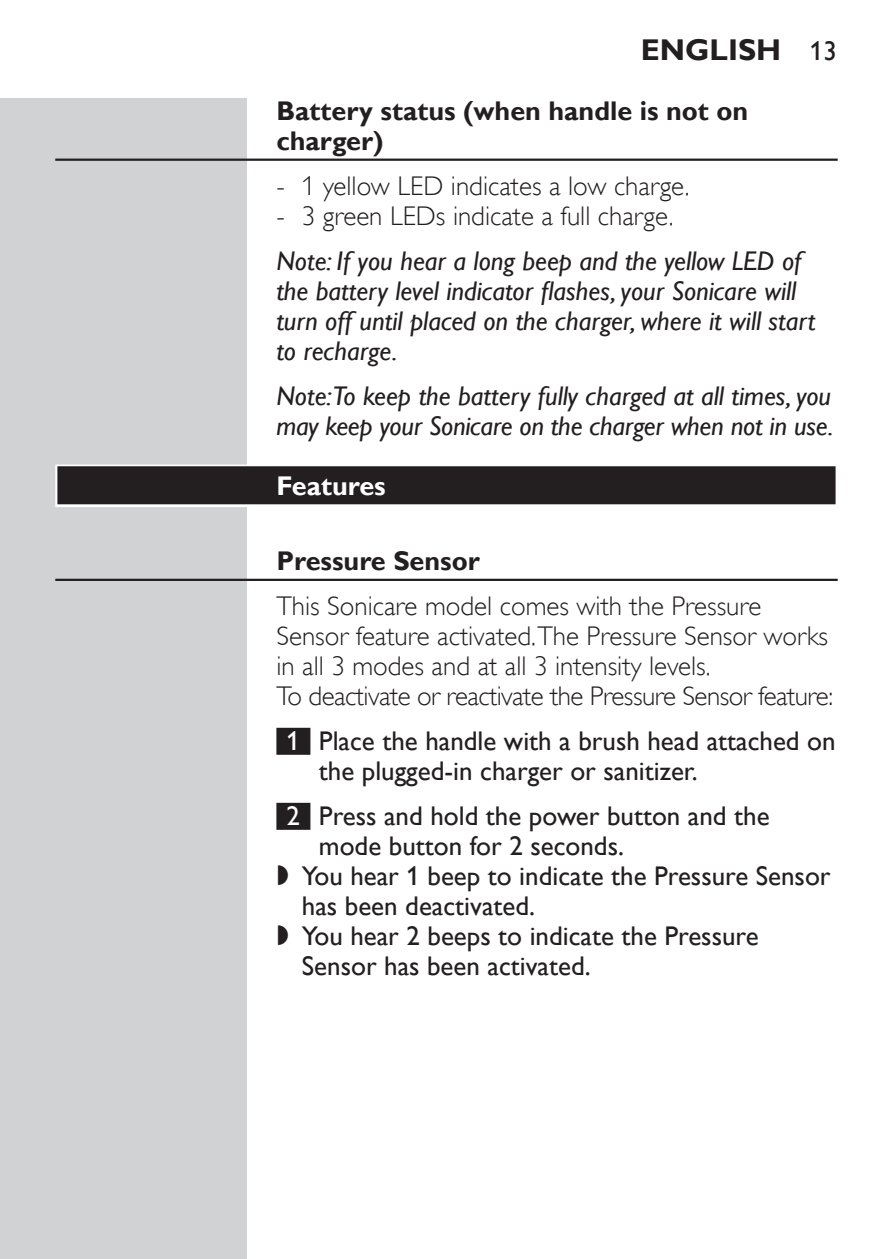
<style>
.page{position:relative;width:893px;height:1259px;background:#fff}
.page>*{position:absolute;margin:0;border:0;box-sizing:border-box;transform-origin:0 0}
.t1{font:700 30px "Gill Sans Alt One WGL";color:#231f20}
.t2{font:27px/30px "Gill Sans Alt One WGL";color:#231f20}
.t3{font:italic 27px/30px "Gill Sans Alt One WGL";color:#231f20}
.t4{font:27px/30px "Gill Sans Alt One WGL Light";color:#231f20}
.t5{font:700 27px/30px "Gill Sans Alt One WGL";color:#231f20}
.t6{font:700 27px "Gill Sans Alt One WGL";color:#fff}
.s1{font-weight:400;font-size:27px}
.s2{color:#fff}
.s3{font-family:"Philips Ll Font Plain"}
</style>
<div class="page">
<div style="left:0;top:98px;width:247px;height:1161px;background:#d1d2d4"></div>
<hr style="left:55px;top:159px;width:783px;height:2px;background:#231f20">
<div style="left:55px;top:464px;width:783px;height:43px;background:linear-gradient(to right,#bbbaba,#bbbaba)"></div>
<div style="left:57px;top:466px;width:779px;height:38px;background:#231f20"></div>
<hr style="left:55px;top:579px;width:783px;height:2px;background:#231f20">
<div style="left:276px;top:728px;width:34px;height:27px;background:#231f20"></div>
<div style="left:276px;top:803px;width:34px;height:27px;background:#231f20"></div>
<p class="t1" style="left:641px;top:29px;width:197px">ENGLISH <span class="s1">13</span></p>
<p class="t5" style="left:276px;top:96px;width:473px">Battery status (when handle is not on charger)</p>
<p class="t4" style="left:276px;top:171px;width:415px">- 1 yellow LED indicates a low charge.</p>
<p class="t4" style="left:276px;top:201px;width:399px">- 3 green LEDs indicate a full charge.</p>
<p class="t3" style="left:276px;top:246px;width:541px">Note: If you hear a long beep and the yellow LED of the battery level indicator flashes, your Sonicare will turn off until placed on the charger, where it will start to recharge.</p>
<p class="t3" style="left:276px;top:381px;width:558px">Note:To keep the battery fully charged at all times, you may keep your Sonicare on the charger when not in use.</p>
<p class="t6" style="left:276px;top:467px;width:111px">Features</p>
<p class="t5" style="left:276px;top:546px;width:205px">Pressure Sensor</p>
<p class="t4" style="left:276px;top:591px;width:558px">This Sonicare model comes with the Pressure Sensor feature activated.The Pressure Sensor works in all 3 modes and at all 3 intensity levels.<br>To deactivate or reactivate the Pressure Sensor feature:</p>
<p class="t2" style="left:319px;top:726px;width:518px;text-indent:-32px"><span class="s2">1</span> Place the handle with a brush head attached on the plugged-in charger or sanitizer.</p>
<p class="t2" style="left:287px;top:801px;width:484px"><span class="s2">2</span> Press and hold the power button and the</p>
<p class="t2" style="left:319px;top:831px;width:307px">mode button for 2 seconds.</p>
<p class="t2" style="left:276px;top:861px;width:556px"><span class="s3">,</span> You hear 1 beep to indicate the Pressure Sensor</p>
<p class="t2" style="left:302px;top:891px;width:235px">has been deactivated.</p>
<p class="t2" style="left:276px;top:921px;width:484px"><span class="s3">,</span> You hear 2 beeps to indicate the Pressure</p>
<p class="t2" style="left:302px;top:951px;width:290px">Sensor has been activated.</p>
</div>
